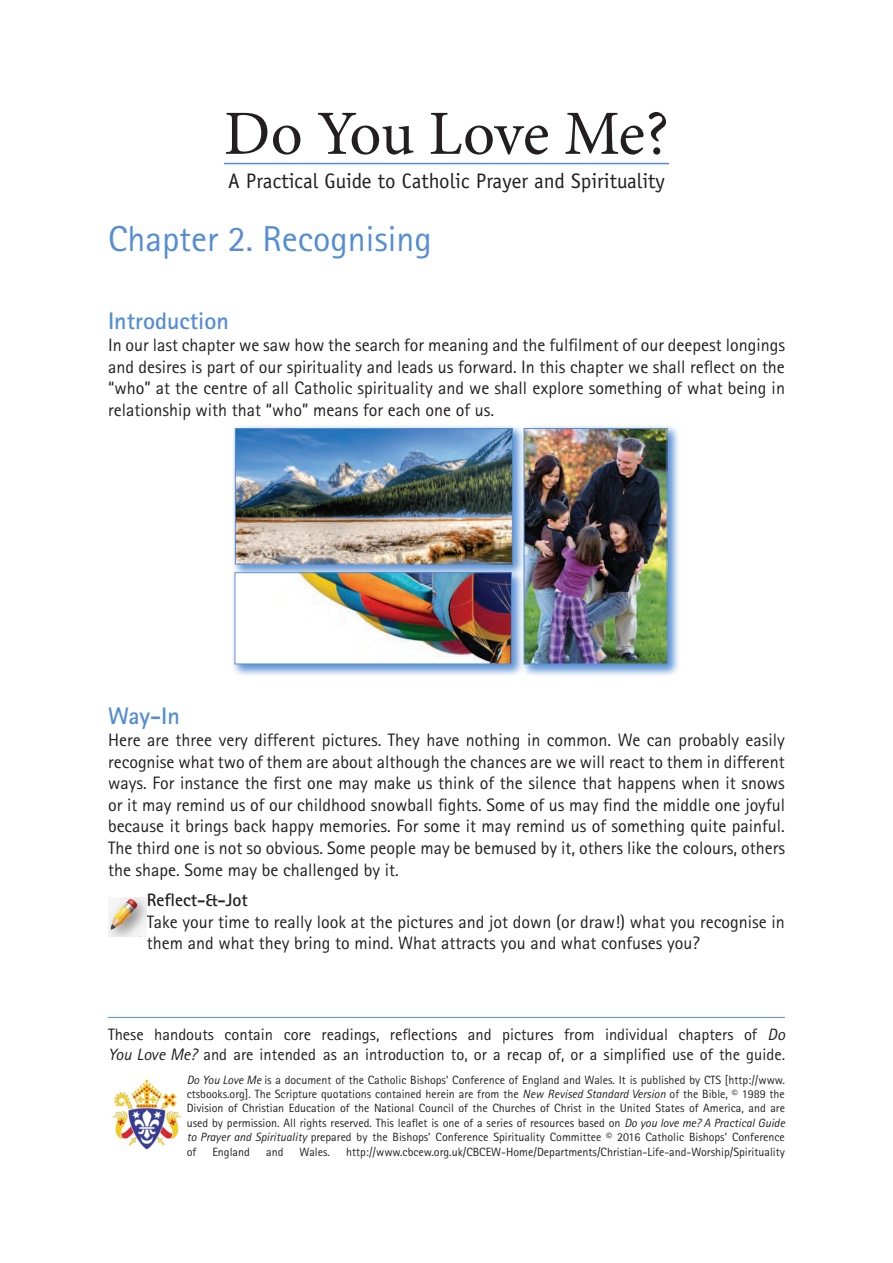
<style>
.page{position:relative;width:893px;height:1263px;background:#fff}
.page>*{position:absolute;margin:0;border:0;box-sizing:border-box;transform-origin:0 0}
.t1{font:63px "Minion Pro";letter-spacing:-.01em;color:#231f20}
.Title_copy{font:36px "Rotis Sans Serif";color:#548dd4}
.Heading_1{font:700 24px "Rotis Sans Serif";color:#548dd4}
.t2{font:21px "Officina Sans Std";color:#231f20}
.Body{font:18px/21.6px "Rotis Sans Serif";color:#231f20;text-align:justify}
.Heading_2{font:700 18px "Rotis Sans Serif";color:#231f20}
.Body-2{font:16.5px/19.8px "Rotis Sans Serif";color:#231f20}
.Body-3{font:12px/14.4px "Rotis Sans Serif";color:#231f20;text-align:justify}
.s1{font-style:italic}
</style>
<div class="page">
<hr style="left:224px;top:163px;width:445px;height:1px;background:#548dd4">
<div style="left:231px;top:425px;width:294px;height:152px;background:#548dd4;opacity:.75"></div>
<img style="left:237px;top:430px;width:274px;height:132px">
<div style="left:235px;top:428px;width:278px;height:136px;border:1px solid #548dd4"></div>
<div style="left:231px;top:569px;width:293px;height:108px;background:#548dd4;opacity:.75"></div>
<img style="left:237px;top:574px;width:273px;height:88px">
<div style="left:235px;top:572px;width:277px;height:92px;border:1px solid #548dd4"></div>
<div style="left:520px;top:425px;width:160px;height:252px;background:#548dd4;opacity:.75"></div>
<img style="left:526px;top:430px;width:139px;height:232px">
<div style="left:524px;top:428px;width:143px;height:236px;border:1px solid #548dd4"></div>
<hr style="left:108px;top:1017px;width:677px;height:1px;background:#548dd4">
<img style="left:108px;top:898px;width:39px;height:38px">
<img style="left:112px;top:1079px;width:69px;height:71px">
<p class="t1" style="left:224px;top:91px;width:447px">Do You Love Me?</p>
<p class="t2" style="left:228px;top:169px;width:438px">A Practical Guide to Catholic Prayer and Spirituality</p>
<p class="Title_copy" style="left:108px;top:218px;width:325px">Chapter 2. Recognising</p>
<p class="Heading_1" style="left:108px;top:306px;width:122px">Introduction</p>
<p class="Body" style="left:108px;top:334px;width:678px">In our last chapter we saw how the search for meaning and the fulfilment of our deepest longings and desires is part of our spirituality and leads us forward. In this chapter we shall reflect on the “who” at the centre of all Catholic spirituality and we shall explore something of what being in relationship with that “who” means for each one of us.</p>
<p class="Heading_1" style="left:108px;top:701px;width:73px">Way-In</p>
<p class="Body" style="left:108px;top:729px;width:678px">Here are three very different pictures. They have nothing in common. We can probably easily recognise what two of them are about although the chances are we will react to them in different ways. For instance the first one may make us think of the silence that happens when it snows or it may remind us of our childhood snowball fights. Some of us may find the middle one joyful because it brings back happy memories. For some it may remind us of something quite painful.<br>The third one is not so obvious. Some people may be bemused by it, others like the colours, others the shape. Some may be challenged by it.</p>
<p class="Heading_2" style="left:147px;top:889px;width:102px">Reflect-&amp;-Jot</p>
<p class="Body" style="left:147px;top:911px;width:640px">Take your time to really look at the pictures and jot down (or draw!) what you recognise in them and what they bring to mind. What attracts you and what confuses you?</p>
<p class="Body-2" style="left:108px;top:1025px;width:679px">These handouts contain core readings, reflections and pictures from individual chapters of <span class="s1">Do<br>You Love Me?</span> and are intended as an introduction to, or a recap of, or a simplified use of the guide.</p>
<p class="Body-3" style="left:187px;top:1072px;width:600px"><span class="s1">Do You Love Me</span> is a document of the Catholic Bishops’ Conference of England and Wales. It is published by CTS [http://www. ctsbooks.org]. The Scripture quotations contained herein are from the <span class="s1">New Revised Standard Version</span> of the Bible, © 1989 the Division of Christian Education of the National Council of the Churches of Christ in the United States of America, and are used by permission. All rights reserved. This leaflet is one of a series of resources based on <span class="s1">Do you love me? A Practical Guide to Prayer and Spirituality</span> prepared by the Bishops’ Conference Spirituality Committee © 2016 Catholic Bishops’ Conference of</p>
<p class="Body-3" style="left:212px;top:1144px;width:39px">England</p>
<p class="Body-3" style="left:266px;top:1144px;width:19px">and</p>
<p class="Body-3" style="left:300px;top:1144px;width:32px">Wales.</p>
<p class="Body-3" style="left:346px;top:1144px;width:440px">http://www.cbcew.org.uk/CBCEW-Home/Departments/Christian-Life-and-Worship/Spirituality</p>
</div>
